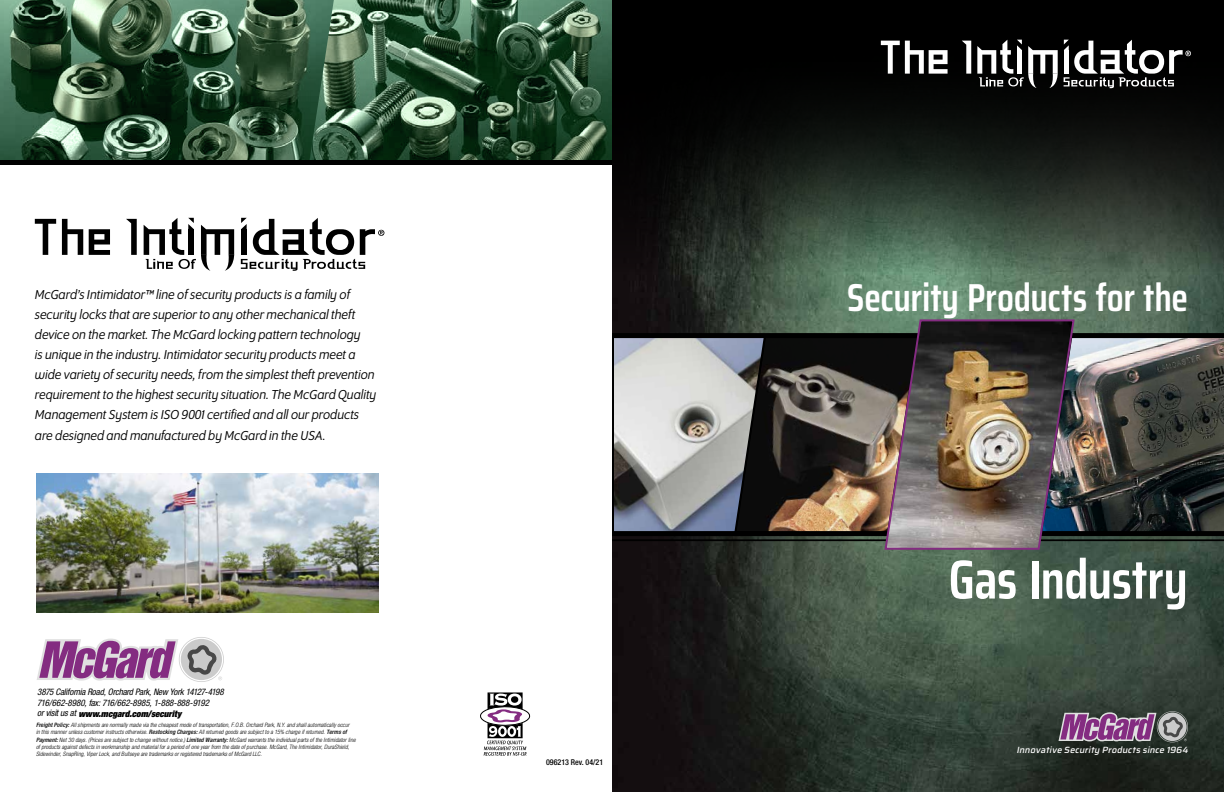
<style>
.page{position:relative;width:1224px;height:792px;background:#fff}
.page>*{position:absolute;margin:0;border:0;box-sizing:border-box;transform-origin:0 0}
.t1{font:600 55px "Saira Condensed";letter-spacing:-.015em;color:#fff}
.t2{font:600 39px "Saira Condensed";letter-spacing:-.005em;color:#fff}
.t3{font:italic 14px/20px "Program OT";color:#000001}
.t4{font:italic condensed 9px/10.8px "Helvetica Neue LT Std";letter-spacing:-.015em;color:#000}
.t5{font:italic 500 9px "Saira";color:#fff}
.t6{font:500 condensed 8px "Helvetica Neue LT Std";color:#000}
.t7{font:italic 300 condensed 6px/7.2px "Helvetica Neue LT Std";letter-spacing:.01em;color:#000}
.s1{font-weight:900}
.s2{font-weight:500}
</style>
<div class="page">
<img style="left:612px;top:272px;width:612px;height:520px">
<img style="left:612px;top:338px;width:271px;height:193px">
<img style="left:36px;top:474px;width:342px;height:139px">
<img style="left:1076px;top:338px;width:148px;height:193px">
<svg style="left:612px;top:0;width:612px;height:272px;background:#171d18"></svg>
<svg style="left:1059px;top:711px;width:129px;height:31px;background:#876887"></svg>
<svg style="left:881px;top:41px;width:67px;height:33px"></svg>
<svg style="left:962px;top:41px;width:9px;height:33px"></svg>
<svg style="left:977px;top:40px;width:81px;height:48px"></svg>
<svg style="left:1064px;top:40px;width:127px;height:48px"></svg>
<svg style="left:37px;top:637px;width:187px;height:45px"></svg>
<div style="left:612px;top:333px;width:612px;height:5px;background:#000"></div>
<div style="left:612px;top:531px;width:612px;height:5px;background:#000"></div>
<hr style="left:612px;top:539px;width:612px;height:2px;background:#000">
<img style="left:883px;top:318px;width:193px;height:233px">
<svg style="left:480px;top:692px;width:51px;height:64px"></svg>
<svg style="left:35px;top:219px;width:21px;height:36px"></svg>
<svg style="left:62px;top:219px;width:21px;height:36px"></svg>
<svg style="left:89px;top:229px;width:21px;height:26px"></svg>
<svg style="left:126px;top:219px;width:11px;height:36px"></svg>
<svg style="left:144px;top:218px;width:90px;height:53px"></svg>
<svg style="left:241px;top:218px;width:143px;height:53px"></svg>
<div style="left:0;top:160px;width:612px;height:5px;background:#000"></div>
<svg style="left:0;top:0;width:612px;height:160px;background:#3c5d44"></svg>
<p class="t3" style="left:35px;top:285px;width:343px">McGard’s Intimidator™ line of security products is a family of security locks that are superior to any other mechanical theft device on the market. The McGard locking pattern technology<br>is unique in the industry. Intimidator security products meet a wide variety of security needs, from the simplest theft prevention requirement to the highest security situation. The McGard Quality Management System is ISO 9001 certified and all our products are designed and manufactured by McGard in the USA.</p>
<h3 class="t4" style="left:37px;top:687px;width:188px">3875 California Road, Orchard Park, New York 14127-4198<br>716/662-8980, fax: 716/662-8985, 1-888-888-9192<br>or visit us at <span class="s1">www.mcgard.com/security</span></h3>
<p class="t7" style="left:36px;top:722px;width:321px"><span class="s2">Freight Policy:</span> All shipments are normally made via the cheapest mode of transportation, F.O.B. Orchard Park, N.Y. and shall automatically occur<br>in this manner unless customer instructs otherwise. <span class="s2">Restocking Charges:</span> All returned goods are subject to a 15% charge if returned. <span class="s2">Terms of Payment:</span> Net 30 days. (Prices are subject to change without notice.) <span class="s2">Limited Warranty:</span> McGard warrants the individual parts of the Intimidator line of products against defects in workmanship and material for a period of one year from the date of purchase. McGard, The Intimidator, DuraShield, Sidewinder, SnapRing, Viper Lock, and Bullseye are trademarks or registered trademarks of McGard LLC.</p>
<h3 class="t6" style="left:546px;top:757px;width:59px">096213 Rev. 04/21</h3>
<h2 class="t2" style="left:847px;top:268px;width:342px">Security Products for the</h2>
<h1 class="t1" style="left:948px;top:538px;width:241px">Gas Industry</h1>
<h3 class="t5" style="left:1017px;top:743px;width:176px">Innovative Security Productssince 1964</h3>
</div>
